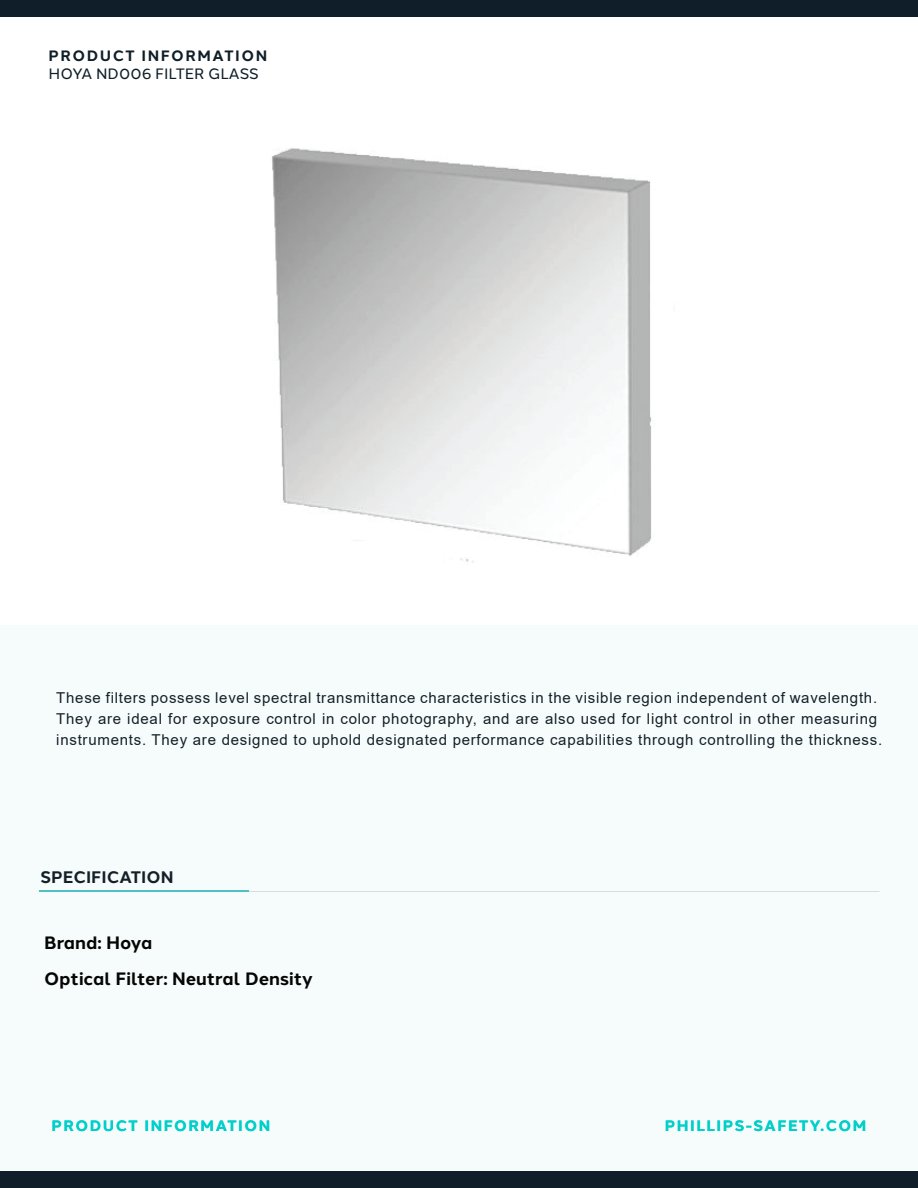
<style>
.page{position:relative;width:918px;height:1188px;background:#fff}
.page>*{position:absolute;margin:0;border:0;box-sizing:border-box;transform-origin:0 0}
.t1{font:700 17.85px/35.8px "Halcom";color:#050504}
.t2{font:700 16.65px "Halcom";color:#142028}
.t3{font:15px/21px "Arial";letter-spacing:.05em;color:#142028}
.t4{font:700 15px "Halcom";letter-spacing:.1em;color:#00cfca}
.t5{font:15px "Halcom";color:#0f1e28}
.t6{font:700 15px "Halcom";letter-spacing:.1em;color:#0f1e28}
</style>
<div class="page">
<div style="left:0;top:625px;width:918px;height:563px;background:#f6fcfc"></div>
<hr style="left:39px;top:890px;width:209px;height:2px;background:#50c2c5">
<div style="left:0;top:1171px;width:918px;height:17px;background:#0f1e28"></div>
<div style="left:0;top:0;width:918px;height:17px;background:#0f1e28"></div>
<img style="left:272px;top:148px;width:380px;height:415px">
<p class="t6" style="left:49px;top:44px;width:220px">PRODUCT INFORMATION</p>
<p class="t5" style="left:49px;top:62px;width:212px">HOYA ND006 FILTER GLASS</p>
<p class="t3" style="left:56px;top:687px;width:827px">These filters possess level spectral transmittance characteristics in the visible region independent of wavelength.<br>They are ideal for exposure control in color photography, and are also used for light control in other measuring instruments. They are designed to uphold designated performance capabilities through controlling the thickness.</p>
<p class="t2" style="left:41px;top:864px;width:134px">SPECIFICATION</p>
<p class="t1" style="left:44px;top:924px;width:270px">Brand: Hoya<br>Optical Filter: Neutral Density</p>
<p class="t4" style="left:52px;top:1114px;width:220px">PRODUCT INFORMATION</p>
<p class="t4" style="left:665px;top:1114px;width:203px">PHILLIPS-SAFETY.COM</p>
</div>
